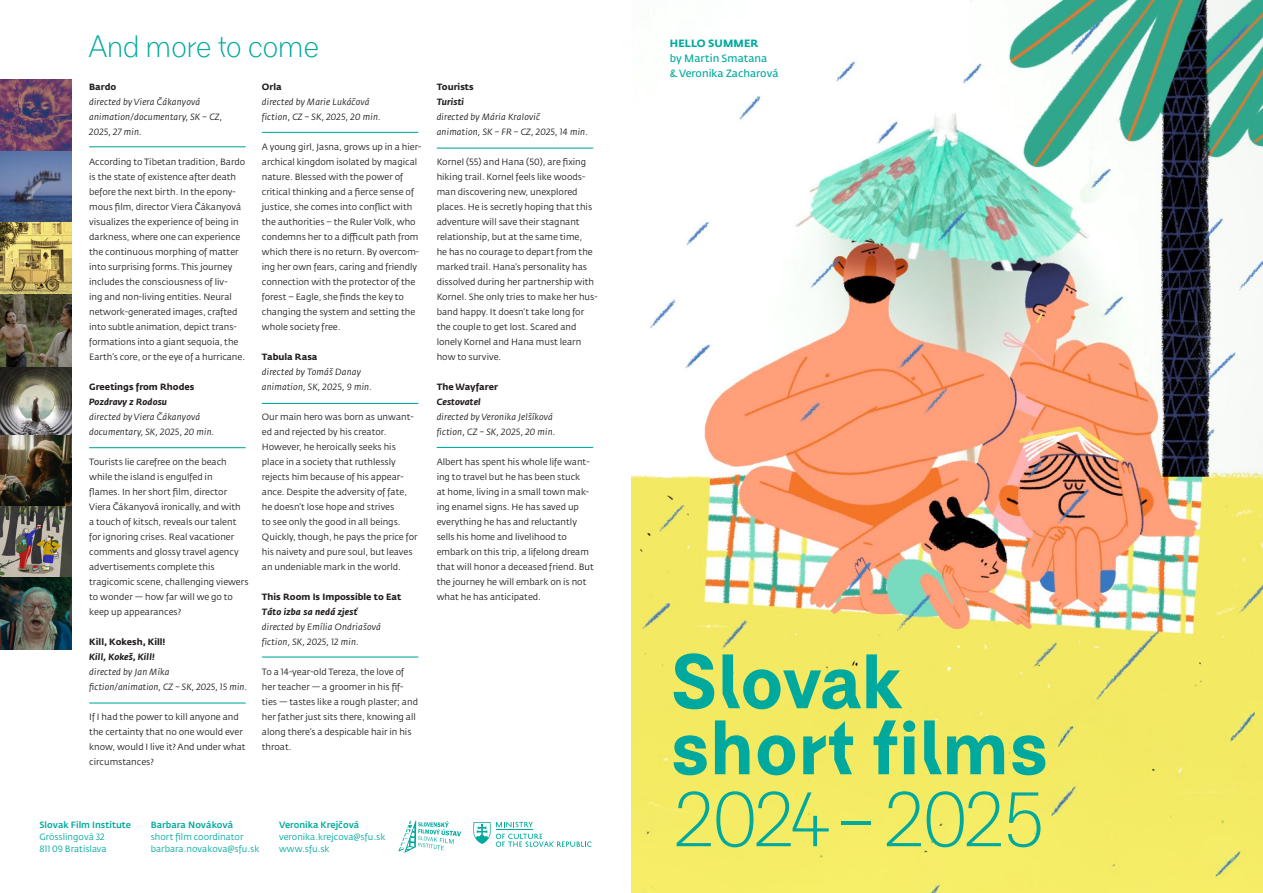
<style>
.page{position:relative;width:1263px;height:893px;background:#fff}
.page>*{position:absolute;margin:0;border:0;box-sizing:border-box;transform-origin:0 0}
.t1{font:700 74.55px/66px "BC Falster Grotesk RB";letter-spacing:-.01em;color:#00a99d}
.t2{font:74.55px "BC Falster Grotesk LM";letter-spacing:-.105em;color:#00a99d}
.t3{font:30px "BC Falster Grotesk LM";letter-spacing:-.02em;color:#00a99d}
.t4{font:10.5px/15px "Fedra Sans Std";color:#00a99d}
.t5{font:700 10.5px "Fedra Sans Std";letter-spacing:.01em;color:#00a99d}
.t6{font:9px/15px "Fedra Sans Std";color:#231f20}
.t7{font:italic 9px/15px "Fedra Sans Std";letter-spacing:.02em;color:#231f20}
.t8{font:9px/12px "Fedra Sans Std";color:#00a99d}
.t9{font:700 9px "Fedra Sans Std";color:#231f20}
.t10{font:italic 700 9px "Fedra Sans Std";letter-spacing:.02em;color:#231f20}
.t11{font:500 9px "Fedra Sans Std";color:#00a99d}
</style>
<div class="page">
<img style="left:631px;top:0;width:632px;height:893px">
<img style="left:0;top:80px;width:72px;height:355px">
<img style="left:0;top:435px;width:72px;height:142px">
<img style="left:0;top:577px;width:72px;height:72px">
<svg style="left:397px;top:820px;width:64px;height:33px"></svg>
<svg style="left:473px;top:822px;width:118px;height:25px"></svg>
<hr style="left:89px;top:146px;width:157px;height:1px;background:#00a99d">
<hr style="left:89px;top:447px;width:157px;height:1px;background:#00a99d">
<hr style="left:262px;top:132px;width:156px;height:1px;background:#00a99d">
<hr style="left:262px;top:403px;width:156px;height:1px;background:#00a99d">
<hr style="left:437px;top:447px;width:156px;height:1px;background:#00a99d">
<hr style="left:262px;top:656px;width:156px;height:2px;background:#00a99d">
<hr style="left:437px;top:148px;width:156px;height:1px;background:#00a99d">
<hr style="left:89px;top:702px;width:157px;height:1px;background:#00a99d">
<h2 class="t3" style="left:88px;top:28px;width:232px">And more to come</h2>
<p class="t9" style="left:89px;top:81px;width:29px">Bardo</p>
<p class="t7" style="left:89px;top:94px;width:135px">directed by Viera Čákanyová animation/documentary, SK – CZ,<br>2025, 27 min.</p>
<p class="t6" style="left:89px;top:154px;width:157px">According to Tibetan tradition, Bardo is the state of existence after death before the next birth. In the epony&shy;mous film, director Viera Čákanyová visualizes the experience of being in darkness, where one can experience the continuous morphing of matter into surprising forms. This journey includes the consciousness of liv-<br>ing and non-living entities. Neural network-generated images, crafted into subtle animation, depict trans&shy;formations into a giant sequoia, the Earth’s core, or the eye of a hurricane.</p>
<p class="t9" style="left:89px;top:381px;width:107px">Greetings from Rhodes</p>
<p class="t10" style="left:89px;top:396px;width:79px">Pozdravy z Rodosu</p>
<p class="t7" style="left:89px;top:409px;width:127px">directed by Viera Čákanyová documentary, SK, 2025, 20 min.</p>
<p class="t6" style="left:89px;top:454px;width:161px">Tourists lie carefree on the beach while the island is engulfed in<br>flames. In her short film, director Viera Čákanyová ironically, and with<br>a touch of kitsch, reveals our talent for ignoring crises. Real vacationer comments and glossy travel agency advertisements complete this tragicomic scene, challenging viewers to wonder — how far will we go to keep up appearances?</p>
<p class="t9" style="left:89px;top:636px;width:78px">Kill, Kokesh, Kill!</p>
<p class="t10" style="left:89px;top:651px;width:67px">Kill, Kokeš, Kill!</p>
<p class="t7" style="left:89px;top:664px;width:160px">directed by Jan Míka<br>fiction/animation, CZ – SK, 2025, 15 min.</p>
<p class="t6" style="left:89px;top:709px;width:158px">If I had the power to kill anyone and the certainty that no one would ever know, would I live it? And under what circumstances?</p>
<p class="t9" style="left:437px;top:81px;width:39px">Tourists</p>
<p class="t10" style="left:437px;top:96px;width:29px">Turisti</p>
<p class="t7" style="left:437px;top:109px;width:153px">directed by Mária Kralovič<br>animation, SK – FR – CZ, 2025, 14 min.</p>
<p class="t6" style="left:437px;top:154px;width:162px">Kornel (55) and Hana (50), are fixing hiking trail. Kornel feels like woods&shy;man discovering new, unexplored places. He is secretly hoping that this adventure will save their stagnant relationship, but at the same time,<br>he has no courage to depart from the marked trail. Hana’s personality has dissolved during her partnership with Kornel. She only tries to make her hus&shy;band happy. It doesn’t take long for the couple to get lost. Scared and lonely Kornel and Hana must learn how to survive.</p>
<p class="t9" style="left:437px;top:381px;width:63px">The Wayfarer</p>
<p class="t10" style="left:437px;top:396px;width:46px">Cestovatel</p>
<p class="t7" style="left:437px;top:409px;width:120px">directed by Veronika Jelšíková fiction, CZ – SK, 2025, 20 min.</p>
<p class="t6" style="left:437px;top:454px;width:159px">Albert has spent his whole life want&shy;ing to travel but he has been stuck<br>at home, living in a small town mak&shy;ing enamel signs. He has saved up everything he has and reluctantly sells his home and livelihood to embark on this trip, a lifelong dream that will honor a deceased friend. But the journey he will embark on is not</p>
<p class="t9" style="left:262px;top:81px;width:21px">Orla</p>
<p class="t7" style="left:262px;top:94px;width:120px">directed by Marie Lukáčová fiction, CZ – SK, 2025, 20 min.</p>
<p class="t6" style="left:262px;top:139px;width:161px">A young girl, Jasna, grows up in a hier&shy;archical kingdom isolated by magical nature. Blessed with the power of critical thinking and a fierce sense of justice, she comes into conflict with the authorities – the Ruler Volk, who condemns her to a difficult path from which there is no return. By overcom&shy;ing her own fears, caring and friendly connection with the protector of the forest – Eagle, she finds the key to changing the system and setting the whole society free.</p>
<p class="t9" style="left:262px;top:351px;width:57px">Tabula Rasa</p>
<p class="t7" style="left:262px;top:364px;width:112px">directed by Tomáš Danay animation, SK, 2025, 9 min.</p>
<p class="t6" style="left:262px;top:409px;width:157px">Our main hero was born as unwant&shy;ed and rejected by his creator.<br>However, he heroically seeks his place in a society that ruthlessly rejects him because of his appear&shy;ance. Despite the adversity of fate, he doesn’t lose hope and strives<br>to see only the good in all beings.<br>Quickly, though, he pays the price for his naivety and pure soul, but leaves an undeniable mark in the world.</p>
<p class="t9" style="left:262px;top:591px;width:141px">This Room Is Impossible to Eat</p>
<p class="t6" style="left:437px;top:589px;width:106px">what he has anticipated.</p>
<p class="t10" style="left:262px;top:606px;width:97px">Táto izba sa nedá zjesť</p>
<p class="t7" style="left:262px;top:619px;width:121px">directed by Emília Ondriašová fiction, SK, 2025, 12 min.</p>
<p class="t6" style="left:262px;top:664px;width:158px">To a 14-year-old Tereza, the love of her teacher — a groomer in his fif&shy;ties — tastes like a rough plaster; and her father just sits there, knowing all along there’s a despicable hair in his throat.</p>
<p class="t11" style="left:39px;top:819px;width:93px">Slovak Film Institute</p>
<p class="t8" style="left:39px;top:830px;width:69px">Grösslingová 32<br>811 09 Bratislava</p>
<p class="t11" style="left:151px;top:819px;width:84px">Barbara Nováková</p>
<p class="t8" style="left:151px;top:830px;width:110px">short film coordinator barbara.novakova@sfu.sk</p>
<p class="t11" style="left:279px;top:819px;width:82px">Veronika Krejčová</p>
<p class="t8" style="left:279px;top:830px;width:108px">veronika.krejcova@sfu.sk www.sfu.sk</p>
<p class="t5" style="left:670px;top:37px;width:90px">HELLO SUMMER</p>
<p class="t4" style="left:670px;top:51px;width:110px">by Martin Smatana<br>&amp; Veronika Zacharová</p>
<h1 class="t1" style="left:670px;top:647px;width:381px">Slovak short films</h1>
<h1 class="t2" style="left:670px;top:775px;width:380px">2024 – 2025</h1>
</div>
